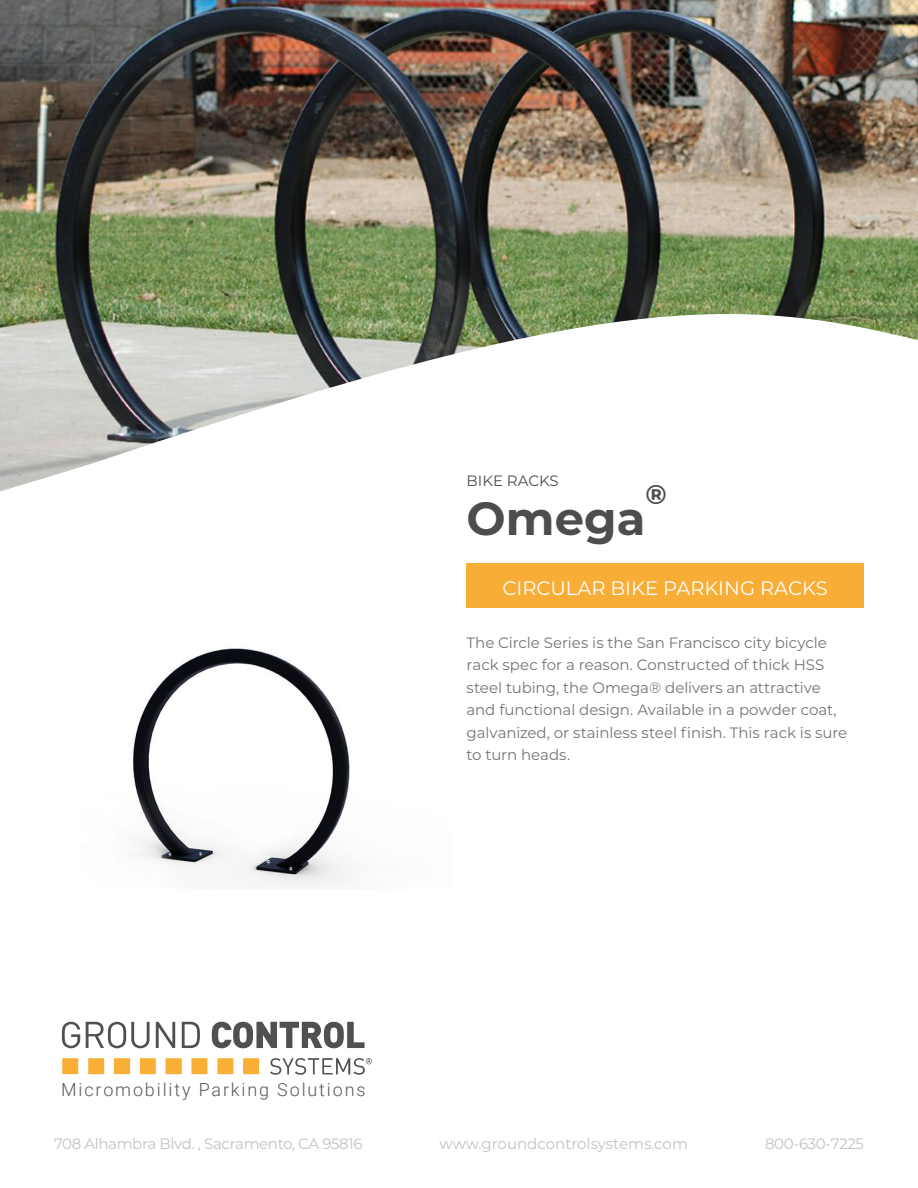
<style>
.page{position:relative;width:918px;height:1188px;background:#fff}
.page>*{position:absolute;margin:0;border:0;box-sizing:border-box;transform-origin:0 0}
.t1{font:700 46.5px "Montserrat";color:#4d4d4d}
.t2{font:700 27.15px "Montserrat";color:#4d4d4d}
.t3{font:19.5px "Montserrat";color:#fff}
.t4{font:300 18px "Roboto";letter-spacing:.105em;color:#585858}
.t5{font:15px/22.5px "Montserrat";letter-spacing:-.005em;color:#757575}
.t6{font:15px "Montserrat";letter-spacing:-.025em;color:#c0c2c4}
.t7{font:15px "Montserrat";color:#c0c2c4}
.t8{font:15px "Montserrat";color:#4d4d4d}
</style>
<div class="page">
<svg style="left:62px;top:1058px;width:197px;height:16px"></svg>
<svg style="left:62px;top:1022px;width:18px;height:26px"></svg>
<svg style="left:86px;top:1022px;width:64px;height:26px"></svg>
<svg style="left:156px;top:1022px;width:19px;height:26px"></svg>
<svg style="left:182px;top:1022px;width:18px;height:26px"></svg>
<svg style="left:212px;top:1022px;width:153px;height:26px"></svg>
<svg style="left:270px;top:1058px;width:102px;height:17px"></svg>
<div style="left:466px;top:563px;width:398px;height:45px;background:#f7ad36"></div>
<img style="left:133px;top:648px;width:221px;height:239px">
<img style="left:0;top:0;width:918px;height:491px">
<p class="t8" style="left:466px;top:470px;width:94px">BIKE RACKS</p>
<h2 class="t2" style="left:645px;top:475px;width:23px">®</h2>
<h1 class="t1" style="left:466px;top:485px;width:180px">Omega</h1>
<h3 class="t3" style="left:502px;top:574px;width:327px">CIRCULAR BIKE PARKING RACKS</h3>
<p class="t5" style="left:466px;top:630px;width:382px">The Circle Series is the San Francisco city bicycle rack spec for a reason. Constructed of thick HSS steel tubing, the Omega® delivers an attractive and functional design. Available in a powder coat, galvanized, or stainless steel finish. This rack is sure to turn heads.</p>
<p class="t4" style="left:61px;top:1077px;width:306px">Micromobility Parking Solutions</p>
<p class="t6" style="left:54px;top:1133px;width:310px">708 Alhambra Blvd. , Sacramento, CA 95816</p>
<p class="t7" style="left:440px;top:1133px;width:250px">www.groundcontrolsystems.com</p>
<p class="t6" style="left:765px;top:1133px;width:100px">800-630-7225</p>
</div>
